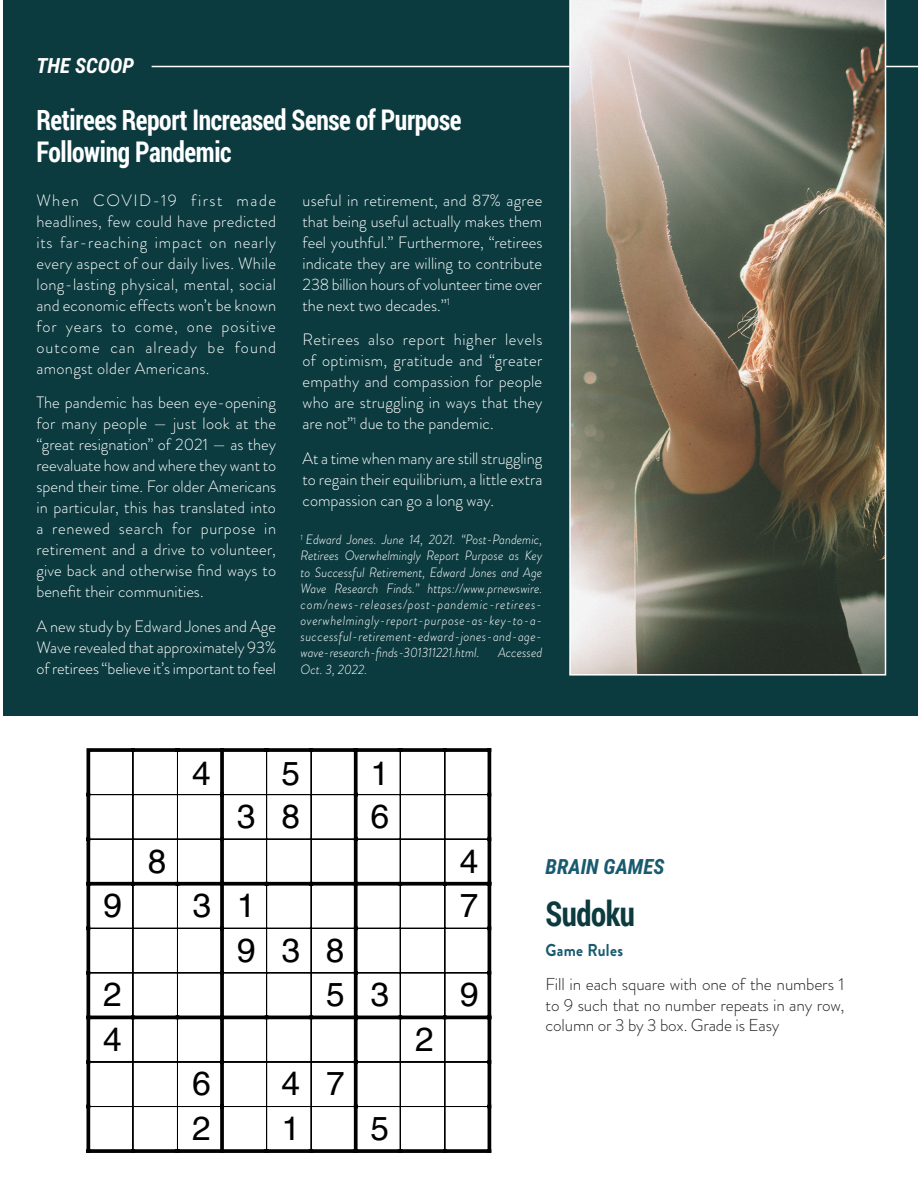
<style>
.page{position:relative;width:918px;height:1188px;background:#fff}
.page>*{position:absolute;margin:0;border:0;box-sizing:border-box;transform-origin:0 0}
.t1{font:700 34.5px "Roboto Condensed";letter-spacing:-.015em;color:#0b3a3f;scale:.9 1}
.t2{font:33.45px "Helvetica";color:#000}
.t3{font:700 28.5px/33px "Roboto Condensed";letter-spacing:-.015em;color:#fff;scale:.9 1}
.t4{font:italic 700 21px "Roboto Condensed";color:#185a6f}
.t5{font:italic 700 21px "Roboto Condensed";color:#fff}
.t6{font:300 17.25px/34.2px "Brandon Grotesque";letter-spacing:-.01em;color:#231f20}
.t7{font:300 16.5px/21px "Brandon Grotesque";color:#fff;text-align:justify}
.t8{font:italic 300 13.5px/16.2px "Brandon Grotesque";color:#fff;text-align:justify;scale:.96 1}
.s1{font-weight:700;color:#185a6f}
</style>
<div class="page">
<div style="left:3px;top:0;width:915px;height:715px;background:#0b3a3f"></div>
<svg style="left:86px;top:748px;width:406px;height:405px"></svg>
<hr style="left:152px;top:66px;width:766px;height:1px;background:#fff">
<svg style="left:569px;top:0;width:317px;height:676px;background:#7b7565"></svg>
<p class="t5" style="left:36px;top:51px;width:99px">THE SCOOP</p>
<p class="t3" style="left:36px;top:102px;width:474px">Retirees Report Increased Sense of Purpose<br>Following Pandemic</p>
<p class="t7" style="left:36px;top:190px;width:241px">When COVID-19 first made headlines, few could have predicted its far-reaching impact on nearly every aspect of our daily lives. While long-lasting physical, mental, social and economic effects won’t be known for years to come, one positive outcome can already be found amongst older Americans.</p>
<p class="t7" style="left:36px;top:392px;width:241px">The pandemic has been eye-opening for many people — just look at the “great resignation” of 2021 — as they reevaluate how and where they want to spend their time. For older Americans in particular, this has translated into a renewed search for purpose in retirement and a drive to volunteer, give back and otherwise find ways to benefit their communities.</p>
<p class="t7" style="left:36px;top:616px;width:241px">A new study by Edward Jones and Age Wave revealed that approximately 93% of retirees “believe it’s important to feel</p>
<p class="t7" style="left:303px;top:190px;width:241px">useful in retirement, and 87% agree that being useful actually makes them feel youthful.” Furthermore, “retirees indicate they are willing to contribute 238 billion hours of volunteer time over the next two decades.”<sup>1</sup></p>
<p class="t7" style="left:303px;top:329px;width:241px">Retirees also report higher levels of optimism, gratitude and “greater empathy and compassion for people who are struggling in ways that they are not”<sup>1</sup> due to the pandemic.</p>
<p class="t7" style="left:303px;top:448px;width:241px">At a time when many are still struggling to regain their equilibrium, a little extra compassion can go a long way.</p>
<p class="t8" style="left:301px;top:531px;width:253px"><sup>1</sup> Edward Jones. June 14, 2021. “Post-Pandemic, Retirees Overwhelmingly Report Purpose as Key to Successful Retirement, Edward Jones and Age Wave Research Finds.” https://www.prnewswire. com/news-releases/post-pandemic-retirees&shy;overwhelmingly-report-purpose-as-key-to-a&shy;successful-retirement-edward-jones-and-age&shy;wave-research-finds-301311221.html.</p>
<p class="t8" style="left:498px;top:645px;width:48px">Accessed</p>
<p class="t8" style="left:301px;top:661px;width:71px">Oct. 3, 2022.</p>
<p class="t2" style="left:192px;top:754px;width:20px">4</p>
<p class="t2" style="left:281px;top:754px;width:20px">5</p>
<p class="t2" style="left:371px;top:754px;width:20px">1</p>
<p class="t2" style="left:237px;top:797px;width:65px">3 8</p>
<p class="t2" style="left:371px;top:797px;width:20px">6</p>
<p class="t2" style="left:148px;top:841px;width:20px">8</p>
<p class="t2" style="left:460px;top:841px;width:20px">4</p>
<p class="t2" style="left:103px;top:886px;width:20px">9</p>
<p class="t2" style="left:192px;top:886px;width:65px">3 1</p>
<p class="t2" style="left:460px;top:886px;width:20px">7</p>
<p class="t2" style="left:237px;top:930px;width:109px">938</p>
<p class="t2" style="left:103px;top:975px;width:20px">2</p>
<p class="t2" style="left:326px;top:975px;width:65px">5 3</p>
<p class="t2" style="left:460px;top:975px;width:20px">9</p>
<p class="t2" style="left:103px;top:1020px;width:20px">4</p>
<p class="t2" style="left:415px;top:1020px;width:20px">2</p>
<p class="t2" style="left:192px;top:1064px;width:20px">6</p>
<p class="t2" style="left:281px;top:1064px;width:65px">4 7</p>
<p class="t2" style="left:192px;top:1109px;width:20px">2</p>
<p class="t2" style="left:281px;top:1109px;width:20px">1</p>
<p class="t2" style="left:371px;top:1109px;width:20px">5</p>
<p class="t4" style="left:546px;top:852px;width:121px">BRAIN GAMES</p>
<p class="t1" style="left:546px;top:889px;width:101px">Sudoku</p>
<p class="t6" style="left:546px;top:933px;width:300px"><span class="s1">Game Rules<br></span>Fill in each square with one of the numbers 1</p>
<p class="t6" style="left:546px;top:994px;width:301px;line-height:20.7px">to 9 such that no number repeats in any row, column or 3 by 3 box. Grade is Easy</p>
</div>
